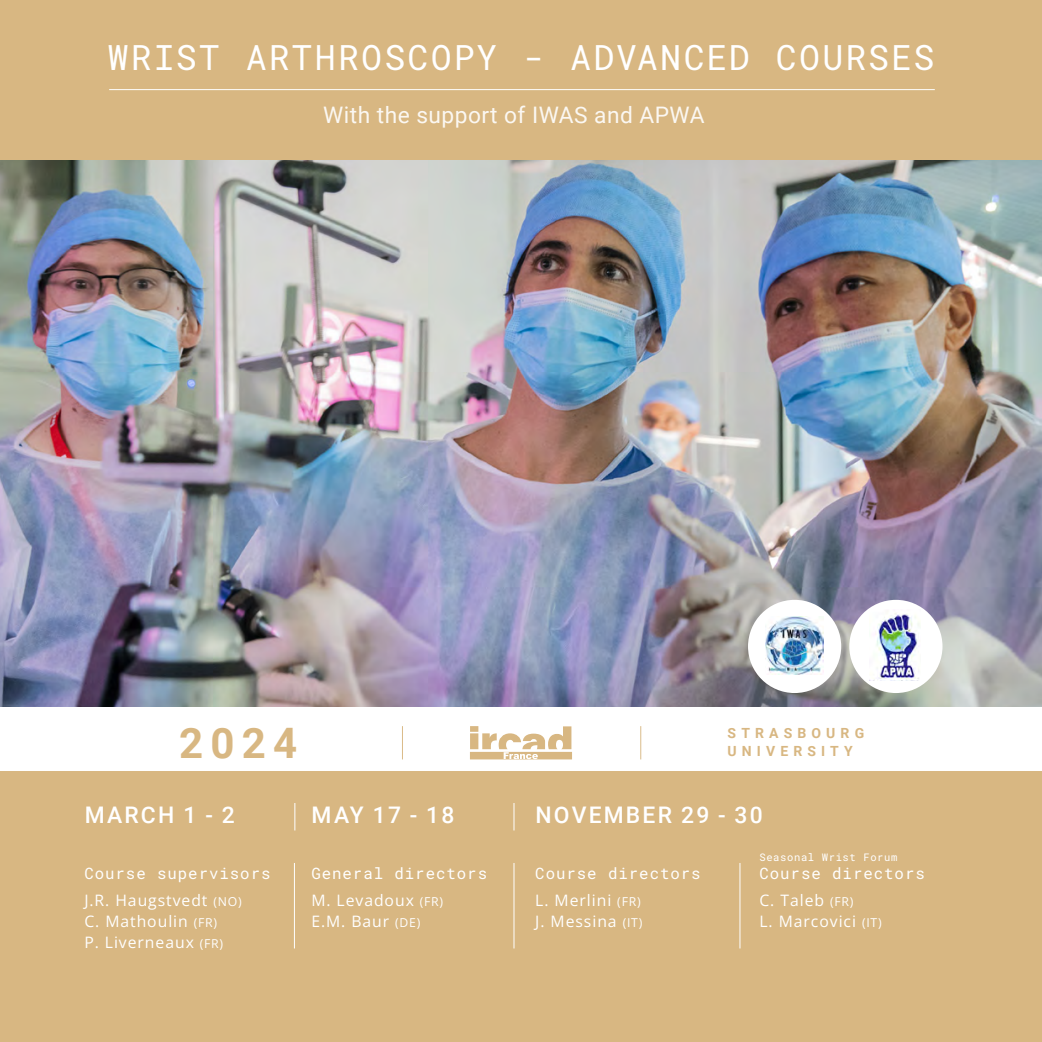
<style>
.page{position:relative;width:1042px;height:1042px;background:#fff}
.page>*{position:absolute;margin:0;border:0;box-sizing:border-box;transform-origin:0 0}
.t1{font:700 42px "Roboto";color:#d8b782}
.t2{font:35px "Roboto Mono";letter-spacing:.06em;color:#fff}
.t3{font:500 22.93px "Roboto";letter-spacing:.095em;color:#fff}
.t4{font:22.75px "Roboto";letter-spacing:.02em;color:#fff}
.t5{font:15.75px/21px "Open Sans";letter-spacing:.06em;color:#fff}
.t6{font:15.75px "Roboto Mono";letter-spacing:.06em;color:#fff}
.t7{font:700 14px/17.5px "Roboto";letter-spacing:.365em;color:#d8b782}
.t8{font:10.5px "Roboto Mono";letter-spacing:.06em;color:#fff}
.s1{font-size:12.25px}
</style>
<div class="page">
<img style="left:0;top:159px;width:1042px;height:548px">
<div style="left:0;top:0;width:1042px;height:159px;background:#d8b782"></div>
<div style="left:0;top:771px;width:1042px;height:271px;background:#d8b782"></div>
<hr style="left:109px;top:89px;width:826px;height:1px;background:#fff">
<hr style="left:402px;top:726px;width:1px;height:33px;background:#d8b782">
<hr style="left:640px;top:726px;width:1px;height:33px;background:#d8b782">
<svg style="left:470px;top:726px;width:102px;height:33px"></svg>
<hr style="left:294px;top:863px;width:1px;height:85px;background:#fff">
<hr style="left:513px;top:863px;width:1px;height:85px;background:#fff">
<hr style="left:739px;top:863px;width:1px;height:85px;background:#fff">
<div style="left:748px;top:600px;width:93px;height:93px;background:#fff;border-radius:50%"></div>
<img style="left:765px;top:617px;width:58px;height:58px">
<div style="left:849px;top:600px;width:93px;height:93px;background:#fff;border-radius:50%"></div>
<img style="left:874px;top:613px;width:46px;height:67px">
<svg style="left:294px;top:803px;width:1px;height:27px"></svg>
<svg style="left:513px;top:803px;width:1px;height:27px"></svg>
<h2 class="t2" style="left:108px;top:33px;width:828px">WRIST ARTHROSCOPY - ADVANCED COURSES</h2>
<h3 class="t4" style="left:323px;top:98px;width:383px">With the support of IWAS and APWA</h3>
<h1 class="t1" style="left:179px;top:713px;width:119px">2024</h1>
<p class="t7" style="left:727px;top:724px;width:138px">STRASBOURG<br>UNIVERSITY</p>
<h3 class="t3" style="left:85px;top:799px;width:151px">MARCH 1 - 2</h3>
<h3 class="t3" style="left:312px;top:799px;width:144px">MAY 17 - 18</h3>
<h3 class="t3" style="left:535px;top:799px;width:229px">NOVEMBER 29 - 30</h3>
<p class="t8" style="left:759px;top:850px;width:139px">Seasonal Wrist Forum</p>
<p class="t5" style="left:759px;top:890px;width:124px">C. Taleb <span class="s1">(FR)<br></span>L. Marcovici <span class="s1">(IT)</span></p>
<p class="t6" style="left:84px;top:863px;width:188px">Course supervisors</p>
<p class="t6" style="left:311px;top:863px;width:177px">General directors</p>
<p class="t6" style="left:535px;top:863px;width:167px">Course directors</p>
<p class="t6" style="left:759px;top:863px;width:167px">Course directors</p>
<p class="t5" style="left:535px;top:890px;width:108px">L. Merlini <span class="s1">(FR)<br></span>J. Messina <span class="s1">(IT)</span></p>
<p class="t5" style="left:84px;top:890px;width:159px">J.R. Haugstvedt <span class="s1">(NO)<br></span>C. Mathoulin <span class="s1">(FR)<br></span>P. Liverneaux <span class="s1">(FR)</span></p>
<p class="t5" style="left:311px;top:890px;width:133px">M. Levadoux <span class="s1">(FR)<br></span>E.M. Baur <span class="s1">(DE)</span></p>
</div>
